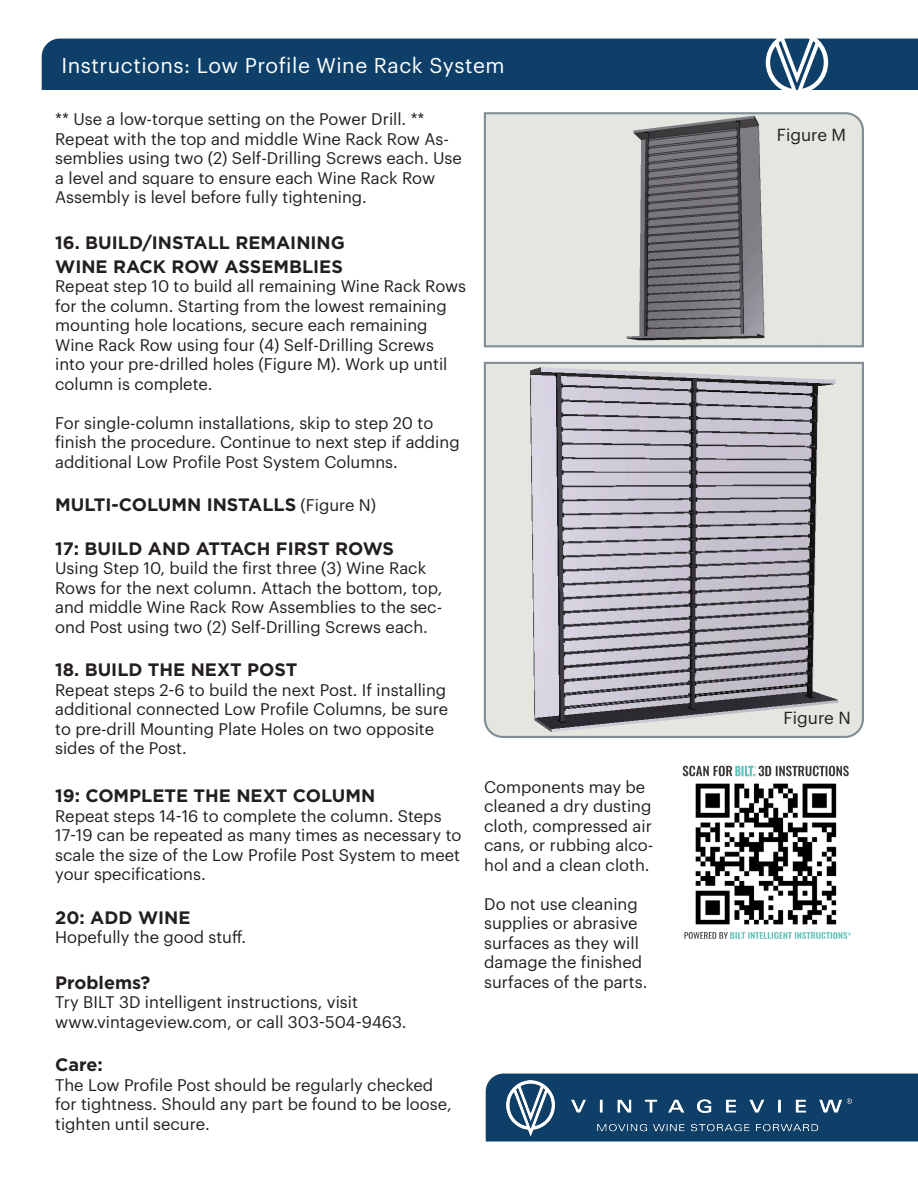
<style>
.page{position:relative;width:918px;height:1188px;background:#fff}
.page>*{position:absolute;margin:0;border:0;box-sizing:border-box;transform-origin:0 0}
.t1{font:21px "Graphik";letter-spacing:.025em;color:#fff}
.t2{font:700 18px/24px "Gotham";color:#231f20}
.t3{font:17.1px "Graphik";color:#231f20}
.t4{font:16.5px/19.5px "Graphik";color:#231f20}
.s1{font-family:"Graphik";font-weight:400;font-size:16.5px}
</style>
<div class="page">
<svg style="left:483px;top:112px;width:381px;height:236px;background:#bebebc"></svg>
<svg style="left:483px;top:361px;width:381px;height:377px;background:#b8b7bc"></svg>
<img style="left:682px;top:765px;width:169px;height:174px">
<div style="left:42px;top:39px;width:876px;height:51px;background:#0d3f68"></div>
<svg style="left:766px;top:38px;width:62px;height:52px"></svg>
<div style="left:486px;top:1074px;width:432px;height:67px;background:#0d3f68"></div>
<img style="left:507px;top:1080px;width:345px;height:56px">
<p class="t1" style="left:62px;top:49px;width:445px">Instructions: Low Profile Wine Rack System</p>
<p class="t4" style="left:55px;top:108px;width:371px">** Use a low-torque setting on the Power Drill. **</p>
<p class="t4" style="left:55px;top:127px;width:408px">Repeat with the top and middle Wine Rack Row As&shy;semblies using two (2) Self-Drilling Screws each. Use a level and square to ensure each Wine Rack Row Assembly is level before fully tightening.</p>
<p class="t2" style="left:55px;top:230px;width:291px">16. BUILD/INSTALL REMAINING<br>WINE RACK ROW ASSEMBLIES</p>
<p class="t4" style="left:55px;top:275px;width:412px">Repeat step 10 to build all remaining Wine Rack Rows for the column. Starting from the lowest remaining mounting hole locations, secure each remaining Wine Rack Row using four (4) Self-Drilling Screws into your pre-drilled holes (Figure M). Work up until column is complete.</p>
<p class="t4" style="left:55px;top:412px;width:406px">For single-column installations, skip to step 20 to finish the procedure. Continue to next step if adding additional Low Profile Post System Columns.</p>
<p class="t2" style="left:55px;top:493px;width:322px">MULTI-COLUMN INSTALLS <span class="s1">(Figure N)</span></p>
<p class="t2" style="left:55px;top:536px;width:340px">17: BUILD AND ATTACH FIRST ROWS</p>
<p class="t4" style="left:55px;top:557px;width:389px">Using Step 10, build the first three (3) Wine Rack Rows for the next column. Attach the bottom, top, and middle Wine Rack Row Assemblies to the sec&shy;ond Post using two (2) Self-Drilling Screws each.</p>
<p class="t2" style="left:55px;top:658px;width:244px">18. BUILD THE NEXT POST</p>
<p class="t4" style="left:55px;top:679px;width:395px">Repeat steps 2-6 to build the next Post. If installing additional connected Low Profile Columns, be sure to pre-drill Mounting Plate Holes on two opposite sides of the Post.</p>
<p class="t2" style="left:55px;top:784px;width:322px">19: COMPLETE THE NEXT COLUMN</p>
<p class="t4" style="left:55px;top:805px;width:408px">Repeat steps 14-16 to complete the column. Steps 17-19 can be repeated as many times as necessary to scale the size of the Low Profile Post System to meet your specifications.</p>
<p class="t2" style="left:55px;top:905px;width:137px">20: ADD WINE</p>
<p class="t4" style="left:55px;top:926px;width:192px">Hopefully the good stuff.</p>
<p class="t2" style="left:55px;top:970px;width:97px">Problems?</p>
<p class="t4" style="left:55px;top:991px;width:353px">Try BILT 3D intelligent instructions, visit www.vintageview.com, or call 303-504-9463.</p>
<p class="t2" style="left:55px;top:1053px;width:49px">Care:</p>
<p class="t4" style="left:55px;top:1074px;width:398px">The Low Profile Post should be regularly checked for tightness. Should any part be found to be loose, tighten until secure.</p>
<p class="t4" style="left:484px;top:775px;width:171px">Components may be cleaned a dry dusting cloth, compressed air cans, or rubbing alco&shy;hol and a clean cloth.</p>
<p class="t4" style="left:484px;top:892px;width:165px">Do not use cleaning supplies or abrasive surfaces as they will damage the finished surfaces of the parts.</p>
<p class="t3" style="left:777px;top:122px;width:71px">Figure M</p>
<p class="t3" style="left:784px;top:705px;width:69px">Figure N</p>
</div>
